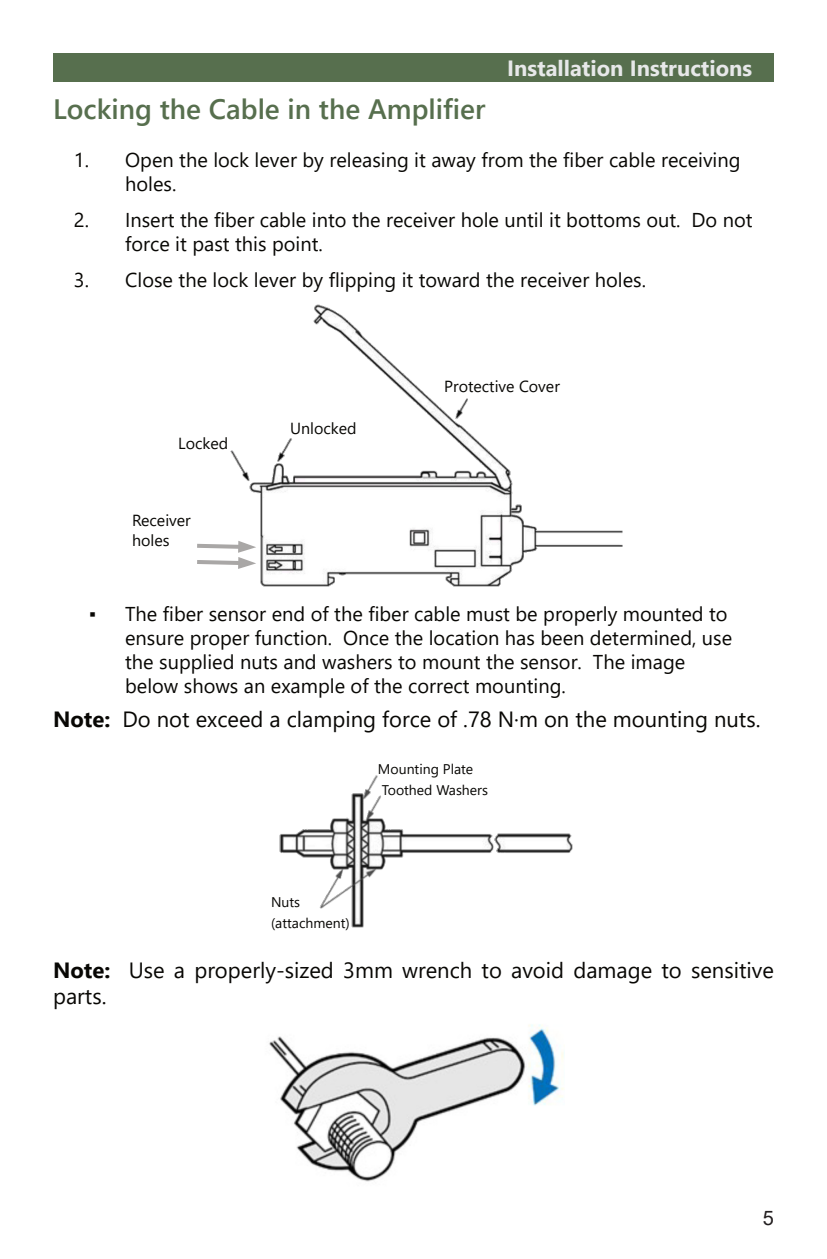
<style>
.page{position:relative;width:827px;height:1259px;background:#fff}
.page>*{position:absolute;margin:0;border:0;box-sizing:border-box;transform-origin:0 0}
.t1{font:600 28px "Segoe UI";color:#576f4e}
.t2{font:22px/26px "Segoe UI";color:#080704}
.t3{font:700 22px "Segoe UI";color:#e7e8e9}
.t4{font:20px/24px "Segoe UI";color:#080704}
.t5{font:20px "Arial";color:#231f20}
.t6{font:16px/20px "Segoe UI";color:#080704}
.t7{font:14px/21.8px "Segoe UI";color:#080704}
.s1{font-weight:700}
</style>
<div class="page">
<img style="left:279px;top:775px;width:294px;height:153px">
<div style="left:53px;top:53px;width:720px;height:29px;background:#576f4e"></div>
<img style="left:230px;top:304px;width:392px;height:283px">
<img style="left:269px;top:1024px;width:295px;height:158px">
<svg style="left:197px;top:540px;width:59px;height:29px"></svg>
<p class="t3" style="left:507px;top:60px;width:246px">Installation Instructions</p>
<h1 class="t1" style="left:53px;top:99px;width:433px">Locking the Cable in the Amplifier</h1>
<p class="t4" style="left:125px;top:150px;width:616px;text-indent:-51px">1. Open the lock lever by releasing it away from the fiber cable receiving holes.</p>
<p class="t4" style="left:125px;top:210px;width:628px;text-indent:-51px">2. Insert the fiber cable into the receiver hole until it bottoms out. Do not force it past this point.</p>
<p class="t4" style="left:74px;top:270px;width:573px">3. Close the lock lever by flipping it toward the receiver holes.</p>
<p class="t6" style="left:178px;top:435px;width:52px">Locked</p>
<p class="t6" style="left:132px;top:511px;width:60px">Receiver holes</p>
<p class="t6" style="left:290px;top:419px;width:68px">Unlocked</p>
<p class="t6" style="left:444px;top:378px;width:117px">Protective Cover</p>
<p class="t4" style="left:125px;top:603px;width:608px;text-indent:-36px">▪ The fiber sensor end of the fiber cable must be properly mounted to ensure proper function. Once the location has been determined, use the supplied nuts and washers to mount the sensor. The image below shows an example of the correct mounting.</p>
<p class="t2" style="left:53px;top:707px;width:708px"><span class="s1">Note:</span> Do not exceed a clamping force of .78 N·m on the mounting nuts.</p>
<p class="t7" style="left:378px;top:759px;width:111px">Mounting Plate<br>Toothed Washers</p>
<p class="t7" style="left:271px;top:892px;width:80px;line-height:21px">Nuts (attachment)</p>
<p class="t2" style="left:53px;top:959px;width:722px"><span class="s1">Note:</span> Use a properly-sized 3mm wrench to avoid damage to sensitive parts.</p>
<p class="t5" style="left:762px;top:1210px;width:13px">5</p>
</div>
